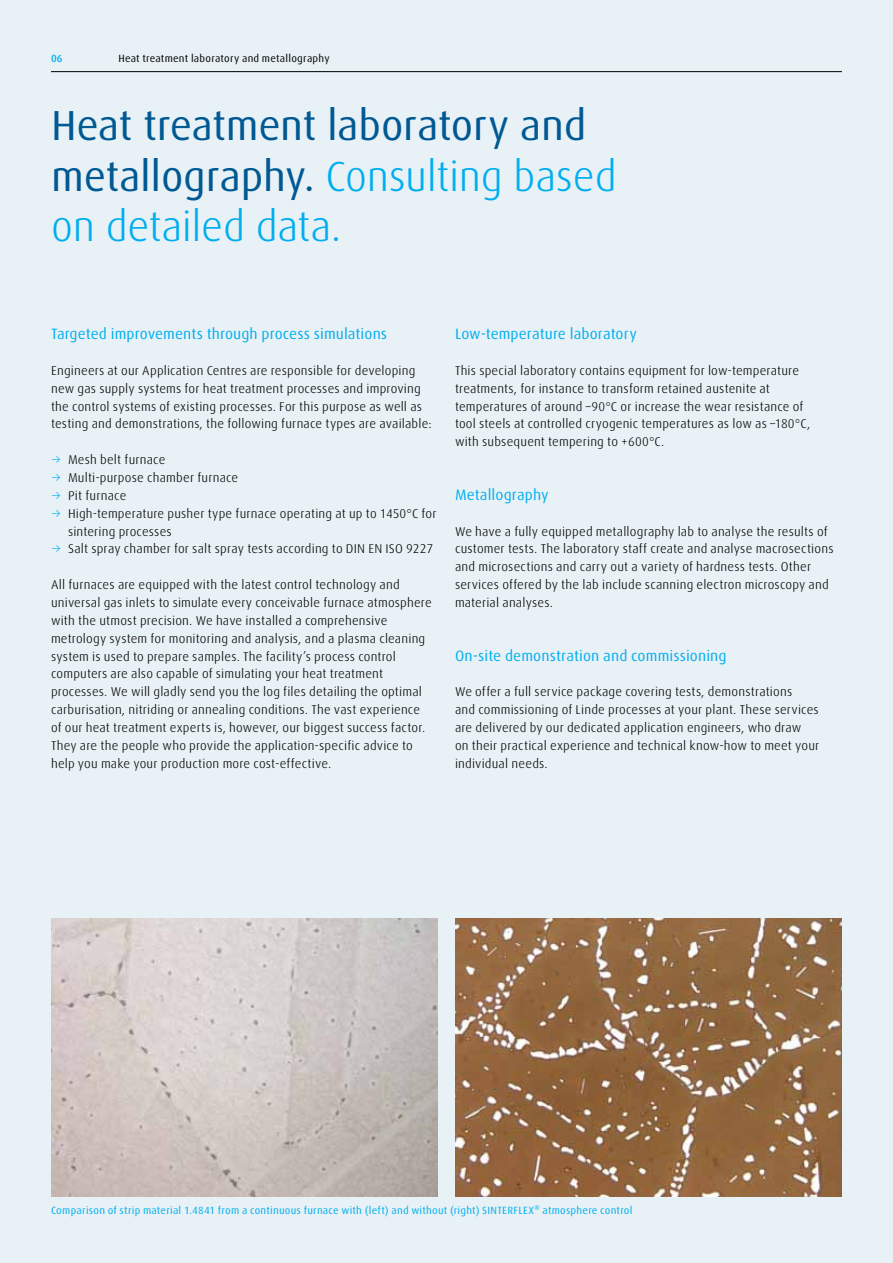
<style>
.page{position:relative;width:893px;height:1263px;background:#e8f1f6}
.page>*{position:absolute;margin:0;border:0;box-sizing:border-box;transform-origin:0 0}
.t1{font:42px/50.4px "Linde Dax Global";letter-spacing:-.01em;color:#005993}
.t2{font:15px "Linde Dax Global";letter-spacing:.005em;color:#00aeef}
.t3{font:300 12.75px/17.9px "Linde Dax Global";letter-spacing:.01em;color:#000}
.t4{font:10.5px "Linde Dax Global";letter-spacing:.02em;color:#00aeef}
.t5{font:10.5px "Linde Dax Global";letter-spacing:.02em;color:#000}
.t6{font:500 10.5px "Linde Dax Global";color:#00aeef}
.s1{font-weight:300;color:#00aeef}
.s2{color:#00aeef}
</style>
<div class="page">
<hr style="left:51px;top:71px;width:791px;height:1px;background:#000">
<img style="left:455px;top:918px;width:387px;height:278px">
<img style="left:51px;top:918px;width:387px;height:278px">
<p class="t6" style="left:51px;top:52px;width:13px">06</p>
<p class="t5" style="left:118px;top:52px;width:213px">Heat treatment laboratory and metallography</p>
<h1 class="t1" style="left:51px;top:100px;width:567px">Heat treatment laboratory and metallography. <span class="s1">Consulting based on detailed data.</span></h1>
<p class="t2" style="left:51px;top:325px;width:338px">Targeted improvements through process simulations</p>
<p class="t3" style="left:51px;top:362px;width:382px">Engineers at our Application Centres are responsible for developing new gas supply systems for heat treatment processes and improving the control systems of existing processes. For this purpose as well as testing and demonstrations, the following furnace types are available:</p>
<p class="t3" style="left:51px;top:451px;width:116px"><span class="s2">→</span> Mesh belt furnace</p>
<p class="t3" style="left:51px;top:469px;width:189px"><span class="s2">→</span> Multi-purpose chamber furnace</p>
<p class="t3" style="left:51px;top:486px;width:77px"><span class="s2">→</span> Pit furnace</p>
<p class="t3" style="left:68px;top:504px;width:370px;text-indent:-17px"><span class="s2">→</span> High-temperature pusher type furnace operating at up to 1450°C for sintering processes</p>
<p class="t3" style="left:51px;top:540px;width:384px"><span class="s2">→</span> Salt spray chamber for salt spray tests according to DIN EN ISO 9227</p>
<p class="t3" style="left:51px;top:576px;width:382px">All furnaces are equipped with the latest control technology and universal gas inlets to simulate every conceivable furnace atmosphere with the utmost precision. We have installed a comprehensive metrology system for monitoring and analysis, and a plasma cleaning system is used to prepare samples. The facility’s process control computers are also capable of simulating your heat treatment processes. We will gladly send you the log files detailing the optimal carburisation, nitriding or annealing conditions. The vast experience of our heat treatment experts is, however, our biggest success factor.<br>They are the people who provide the application-specific advice to help you make your production more cost-effective.</p>
<p class="t2" style="left:455px;top:325px;width:183px">Low-temperature laboratory</p>
<p class="t3" style="left:455px;top:362px;width:357px">This special laboratory contains equipment for low-temperature treatments, for instance to transform retained austenite at temperatures of around –90°C or increase the wear resistance of tool steels at controlled cryogenic temperatures as low as –180°C, with subsequent tempering to +600°C.</p>
<p class="t2" style="left:455px;top:486px;width:95px">Metallography</p>
<p class="t3" style="left:455px;top:522px;width:380px">We have a fully equipped metallography lab to analyse the results of customer tests. The laboratory staff create and analyse macrosections and microsections and carry out a variety of hardness tests. Other services offered by the lab include scanning electron microscopy and material analyses.</p>
<p class="t2" style="left:455px;top:647px;width:273px">On-site demonstration and commissioning</p>
<p class="t3" style="left:455px;top:683px;width:366px">We offer a full service package covering tests, demonstrations<br>and commissioning of Linde processes at your plant. These services are delivered by our dedicated application engineers, who draw<br>on their practical experience and technical know-how to meet your individual needs.</p>
<p class="t4" style="left:51px;top:1204px;width:583px">Comparison of strip material 1.4841 from a continuous furnace with (left) and without (right) SINTERFLEX® atmosphere control</p>
</div>
